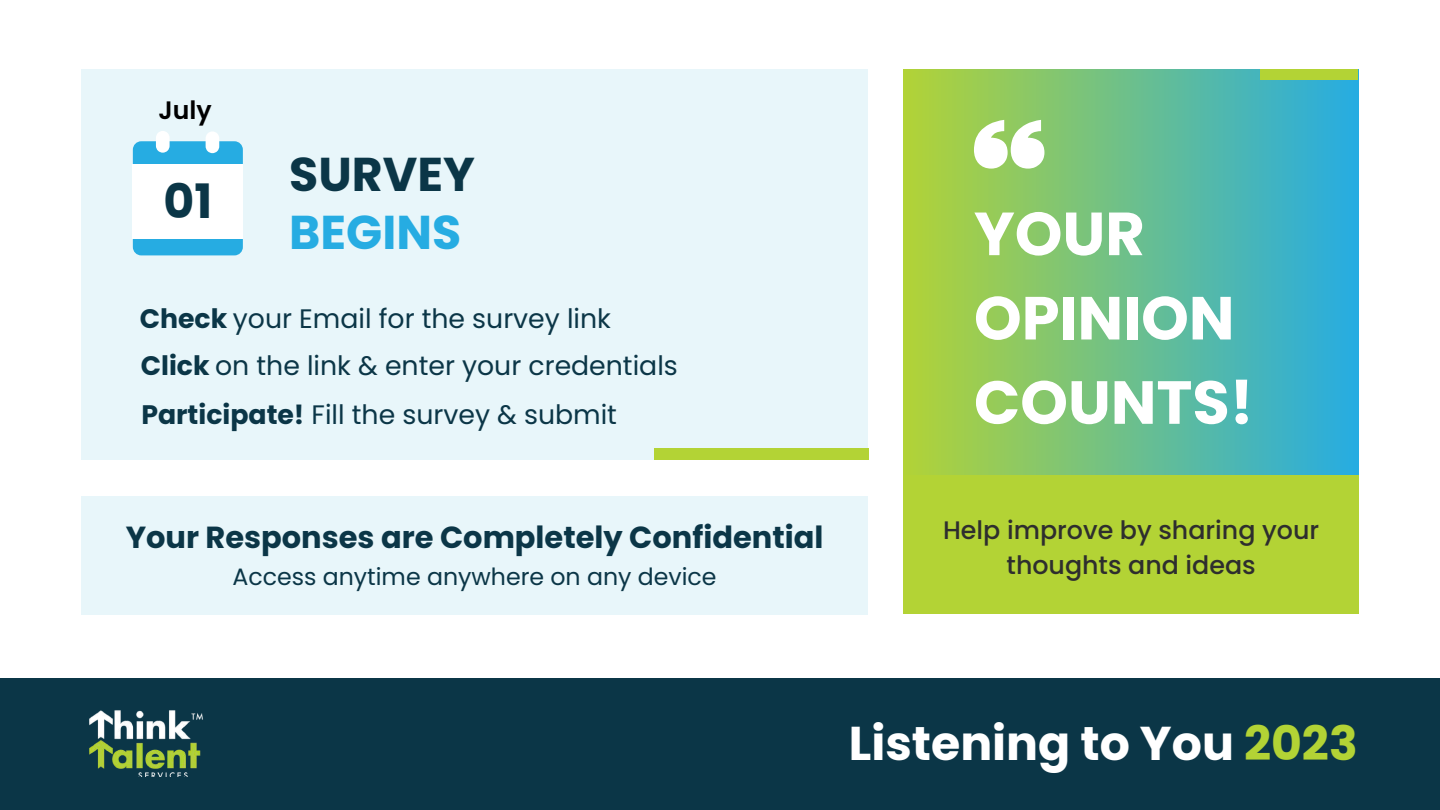
<style>
.page{position:relative;width:1440px;height:810px;background:#fff}
.page>*{position:absolute;margin:0;border:0;box-sizing:border-box;transform-origin:0 0}
.t1{font:700 60.7px/84.3px "Poppins";color:#fff}
.t2{font:700 47.4px "Poppins";color:#fff}
.t3{font:700 47.4px "Poppins";color:#0b3647}
.t4{font:700 47.4px "Poppins";color:#26ace2}
.t5{font:700 30.5px "Poppins";color:#0b3647}
.t6{font:26.7px/47px "Poppins";color:#0b3647}
.t7{font:500 25.3px/35.2px "Poppins";color:#2e2e2e;text-align:center}
.t8{font:600 25.2px "Poppins";color:#000}
.t9{font:23.7px "Poppins";color:#0b3647}
.s1{font-weight:700}
.s2{color:#b3d335}
</style>
<div class="page">
<div style="left:0;top:678px;width:1440px;height:132px;background:#0b3647"></div>
<div style="left:81px;top:69px;width:787px;height:391px;background:#e8f6fa"></div>
<div style="left:81px;top:496px;width:787px;height:118px;background:#e8f6fa"></div>
<div style="left:903px;top:69px;width:455px;height:455px;background:linear-gradient(to right,#b2d336,#26ace2)"></div>
<div style="left:903px;top:475px;width:456px;height:139px;background:#b3d335"></div>
<div style="left:654px;top:448px;width:214px;height:12px;background:#b3d335"></div>
<div style="left:1260px;top:69px;width:98px;height:11px;background:#b3d335"></div>
<svg style="left:974px;top:120px;width:70px;height:49px"></svg>
<div style="left:133px;top:141px;width:110px;height:114px;background:#26ace2;border-radius:8px"></div>
<div style="left:133px;top:164px;width:110px;height:74px;background:#fff"></div>
<svg style="left:156px;top:131px;width:14px;height:22px"></svg>
<svg style="left:206px;top:131px;width:13px;height:22px"></svg>
<img style="left:89px;top:710px;width:114px;height:66px">
<p class="t8" style="left:158px;top:93px;width:55px">July</p>
<h2 class="t3" style="left:164px;top:168px;width:50px">01</h2>
<h2 class="t3" style="left:289px;top:142px;width:187px">SURVEY</h2>
<h2 class="t4" style="left:289px;top:199px;width:173px">BEGINS</h2>
<p class="t6" style="left:140px;top:295px;width:540px"><span class="s1">Check</span> your Email for the survey link<br><span class="s1">Click</span> on the link &amp; enter your credentials</p>
<p class="t6" style="left:141px;top:391px;width:477px"><span class="s1">Participate!</span> Fill the survey &amp; submit</p>
<p class="t5" style="left:126px;top:516px;width:699px">Your Responses are Completely Confidential</p>
<p class="t9" style="left:232px;top:560px;width:486px">Access anytime anywhere on any device</p>
<h1 class="t1" style="left:974px;top:192px;width:281px">YOUR<br>OPINION<br>COUNTS!</h1>
<p class="t7" style="left:943px;top:512px;width:378px">Help improve by sharing your thoughts and ideas</p>
<h2 class="t2" style="left:849px;top:710px;width:510px">Listening to You <span class="s2">2023</span></h2>
</div>
